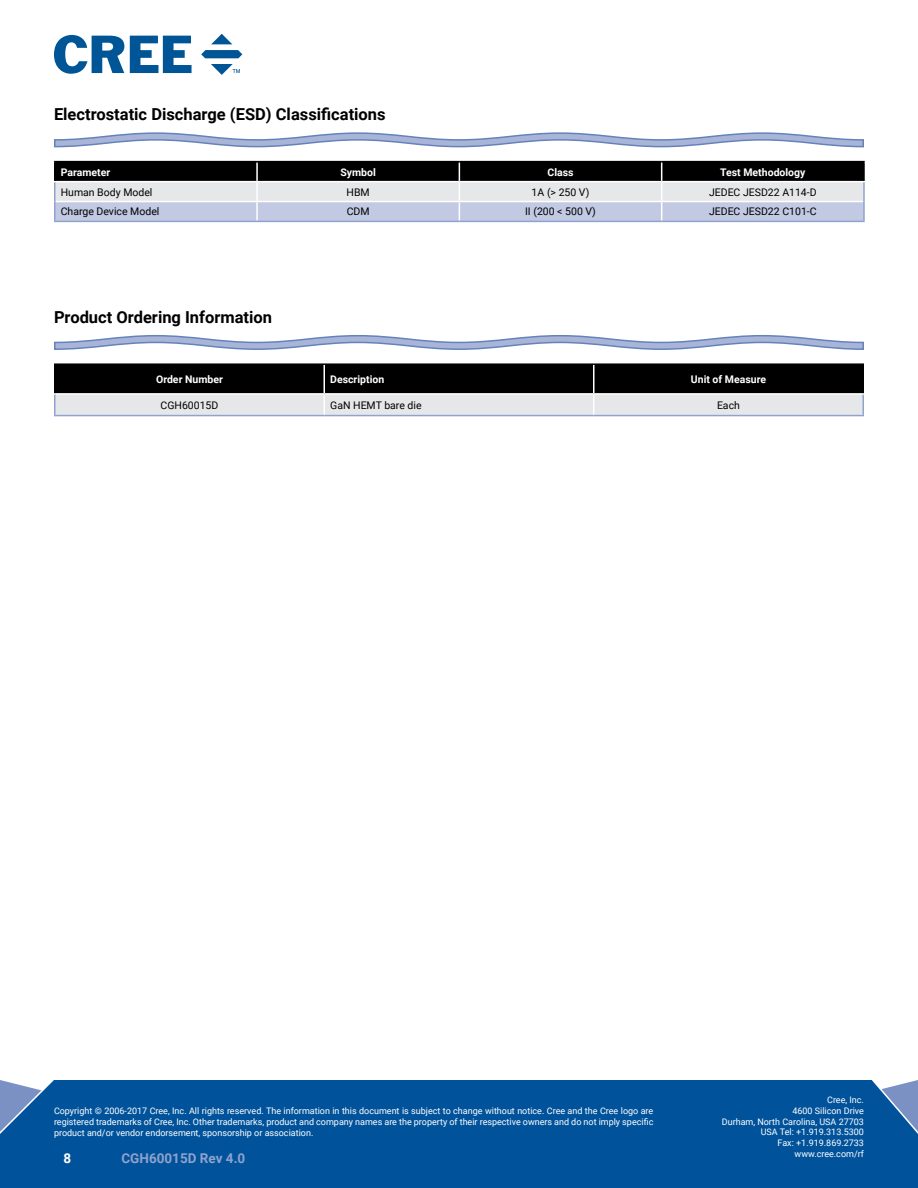
<style>
.page{position:relative;width:918px;height:1188px;background:#fff}
.page>*{position:absolute;margin:0;border:0;box-sizing:border-box;transform-origin:0 0}
.t1{font:700 16.5px "Roboto";color:#000}
.t2{font:700 13.5px "Roboto";color:#90a2cd}
.t3{font:700 13.5px "Roboto";color:#fff}
.t4{font:10.5px "Roboto";color:#000}
.t5{font:700 10.5px "Roboto";color:#fff}
.t6{font:9px/10.8px "Roboto";color:#fff;text-align:right}
</style>
<div class="page">
<div style="left:0;top:1080px;width:918px;height:108px;background:#00539b"></div>
<svg style="left:54px;top:35px;width:70px;height:39px"></svg>
<svg style="left:130px;top:36px;width:62px;height:37px"></svg>
<svg style="left:211px;top:34px;width:21px;height:10px"></svg>
<svg style="left:201px;top:50px;width:41px;height:8px"></svg>
<svg style="left:211px;top:64px;width:29px;height:10px"></svg>
<svg style="left:54px;top:132px;width:810px;height:16px"></svg>
<hr style="left:54px;top:161px;width:203px;height:1px;background:#000">
<hr style="left:257px;top:161px;width:202px;height:1px;background:#000">
<hr style="left:459px;top:161px;width:203px;height:1px;background:#000">
<hr style="left:662px;top:161px;width:203px;height:1px;background:#000">
<svg style="left:54px;top:162px;width:811px;height:59px;background:#91949d"></svg>
<hr style="left:54px;top:221px;width:203px;height:1px;background:#90a2cd">
<hr style="left:257px;top:221px;width:202px;height:1px;background:#90a2cd">
<hr style="left:459px;top:221px;width:203px;height:1px;background:#90a2cd">
<hr style="left:662px;top:221px;width:203px;height:1px;background:#90a2cd">
<svg style="left:54px;top:335px;width:810px;height:15px"></svg>
<hr style="left:54px;top:363px;width:270px;height:2px;background:#000">
<hr style="left:54px;top:365px;width:2px;height:28px;background:#000">
<hr style="left:324px;top:363px;width:270px;height:2px;background:#000">
<hr style="left:594px;top:363px;width:270px;height:2px;background:#000">
<hr style="left:54px;top:395px;width:2px;height:20px;background:#90a2cd">
<svg style="left:55px;top:364px;width:809px;height:51px;background:#636364"></svg>
<hr style="left:54px;top:415px;width:270px;height:1px;background:#90a2cd">
<hr style="left:324px;top:415px;width:270px;height:1px;background:#90a2cd">
<hr style="left:594px;top:415px;width:270px;height:1px;background:#90a2cd">
<h1 class="t1" style="left:54px;top:103px;width:333px">Electrostatic Discharge (ESD) Classifications</h1>
<p class="t5" style="left:61px;top:167px;width:51px">Parameter</p>
<p class="t5" style="left:340px;top:167px;width:37px">Symbol</p>
<p class="t5" style="left:547px;top:167px;width:28px">Class</p>
<p class="t5" style="left:720px;top:167px;width:87px">Test Methodology</p>
<p class="t4" style="left:61px;top:187px;width:93px">Human Body Model</p>
<p class="t4" style="left:347px;top:187px;width:25px">HBM</p>
<p class="t4" style="left:532px;top:187px;width:59px">1A (&gt; 250 V)</p>
<p class="t4" style="left:709px;top:187px;width:109px">JEDEC JESD22 A114-D</p>
<p class="t4" style="left:61px;top:207px;width:100px">Charge Device Model</p>
<p class="t4" style="left:347px;top:207px;width:24px">CDM</p>
<p class="t4" style="left:525px;top:207px;width:72px">II (200 &lt; 500 V)</p>
<p class="t4" style="left:709px;top:207px;width:109px">JEDEC JESD22 C101-C</p>
<h1 class="t1" style="left:54px;top:310px;width:220px">Product Ordering Information</h1>
<p class="t5" style="left:156px;top:375px;width:68px">Order Number</p>
<p class="t5" style="left:330px;top:375px;width:56px">Description</p>
<p class="t5" style="left:691px;top:375px;width:77px">Unit of Measure</p>
<p class="t4" style="left:161px;top:400px;width:59px">CGH60015D</p>
<p class="t4" style="left:330px;top:400px;width:93px">GaN HEMT bare die</p>
<p class="t4" style="left:717px;top:400px;width:24px">Each</p>
<p class="t6" style="left:54px;top:1106px;width:601px;text-align:justify">Copyright © 2006-2017 Cree, Inc. All rights reserved. The information in this document is subject to change without notice. Cree and the Cree logo are registered trademarks of Cree, Inc. Other trademarks, product and company names are the property of their respective owners and do not imply specific product and/or vendor endorsement, sponsorship or association.</p>
<h2 class="t3" style="left:64px;top:1152px;width:9px">8</h2>
<h2 class="t2" style="left:122px;top:1152px;width:125px">CGH60015D Rev 4.0</h2>
<p class="t6" style="left:722px;top:1095px;width:144px">Cree, Inc.<br>4600 Silicon Drive<br>Durham, North Carolina, USA 27703<br>USA Tel: +1.919.313.5300<br>Fax: +1.919.869.2733 www.cree.com/rf</p>
</div>
